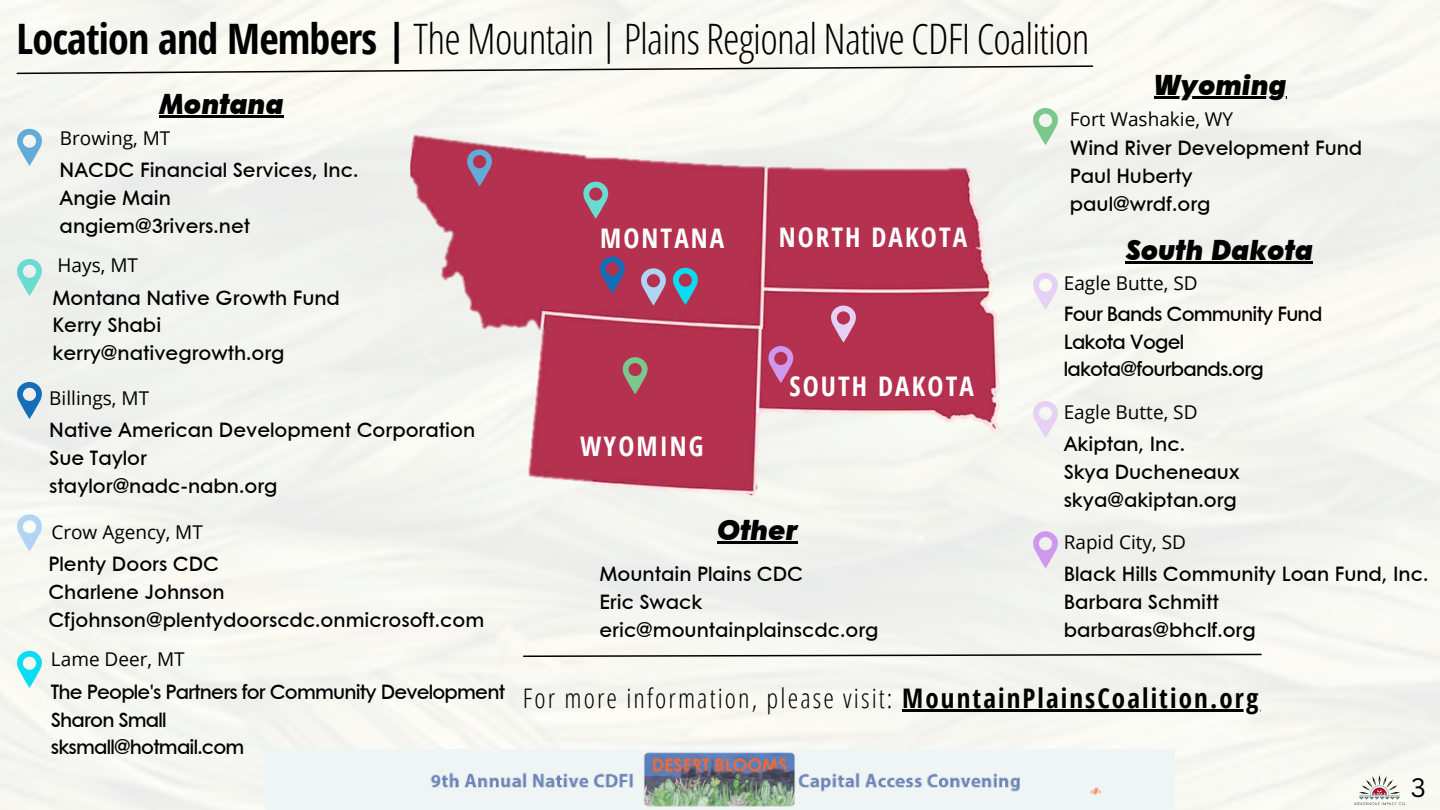
<style>
.page{position:relative;width:1440px;height:810px;background:#f4f5f0}
.page>*{position:absolute;margin:0;border:0;box-sizing:border-box;transform-origin:0 0}
.t1{font:300 42px "Open Sans Condensed";letter-spacing:-.02em;color:#000}
.t2{font:italic 900 28px "Century Gothic Paneuropean";color:#000}
.t3{font:300 27px "Open Sans Condensed";letter-spacing:.08em;color:#000}
.t4{font:700 27px "Open Sans Condensed";letter-spacing:.08em;color:#fff}
.t5{font:26px "Canva Sans";color:#000}
.t6{font:600 20px/27.8px "Century Gothic Paneuropean";color:#000}
.t7{font:600 20px/27.8px "Century Gothic Paneuropean";letter-spacing:-.04em;color:#000}
.t8{font:19px "Open Sans";color:#000}
.s1{font-weight:700}
</style>
<div class="page">
<img style="left:409px;top:130px;width:591px;height:370px">
<svg style="left:467px;top:149px;width:25px;height:37px"></svg>
<svg style="left:583px;top:182px;width:25px;height:37px"></svg>
<svg style="left:599px;top:257px;width:26px;height:37px"></svg>
<svg style="left:641px;top:268px;width:25px;height:38px"></svg>
<svg style="left:672px;top:268px;width:26px;height:37px"></svg>
<svg style="left:622px;top:357px;width:26px;height:37px"></svg>
<svg style="left:768px;top:346px;width:25px;height:37px"></svg>
<svg style="left:831px;top:306px;width:25px;height:37px"></svg>
<svg style="left:17px;top:129px;width:25px;height:37px"></svg>
<svg style="left:17px;top:382px;width:25px;height:37px"></svg>
<svg style="left:17px;top:259px;width:25px;height:37px"></svg>
<svg style="left:17px;top:514px;width:25px;height:38px"></svg>
<svg style="left:17px;top:651px;width:25px;height:37px"></svg>
<svg style="left:1033px;top:531px;width:25px;height:37px"></svg>
<svg style="left:1033px;top:273px;width:25px;height:37px"></svg>
<svg style="left:1033px;top:401px;width:25px;height:37px"></svg>
<svg style="left:1033px;top:108px;width:25px;height:37px"></svg>
<svg style="left:522px;top:653px;width:741px;height:5px"></svg>
<svg style="left:16px;top:65px;width:1078px;height:10px"></svg>
<img style="left:1354px;top:774px;width:52px;height:36px">
<img style="left:266px;top:749px;width:909px;height:61px">
<hr style="left:160px;top:116px;width:124px;height:2px;background:#000">
<hr style="left:1126px;top:261px;width:187px;height:2px;background:#000">
<hr style="left:1154px;top:97px;width:133px;height:2px;background:#000">
<hr style="left:717px;top:541px;width:81px;height:3px;background:#000">
<hr style="left:902px;top:709px;width:358px;height:2px;background:#000">
<p class="t1" style="left:16px;top:9px;width:1075px"><span class="s1">Location and Members |</span> The Mountain | Plains Regional Native CDFI Coalition</p>
<p class="t2" style="left:160px;top:93px;width:126px">Montana</p>
<p class="t8" style="left:60px;top:124px;width:112px">Browing, MT</p>
<h3 class="t6" style="left:60px;top:158px;width:300px">NACDC Financial Services, Inc.<br>Angie Main angiem@3rivers.net</h3>
<p class="t8" style="left:58px;top:252px;width:82px">Hays, MT</p>
<p class="t6" style="left:52px;top:285px;width:289px">Montana Native Growth Fund<br>Kerry Shabi kerry@nativegrowth.org</p>
<p class="t8" style="left:49px;top:384px;width:101px">Billings, MT</p>
<h5 class="t6" style="left:49px;top:418px;width:427px">Native American Development Corporation<br>Sue Taylor<br>staylor@nadc-nabn.org</h5>
<p class="t8" style="left:51px;top:519px;width:153px">Crow Agency, MT</p>
<h5 class="t6" style="left:48px;top:552px;width:437px">Plenty Doors CDC<br>Charlene Johnson<br>Cfjohnson@plentydoorscdc.onmicrosoft.com</h5>
<p class="t8" style="left:51px;top:646px;width:135px">Lame Deer, MT</p>
<p class="t7" style="left:51px;top:680px;width:456px">The People's Partners for Community Development<br>Sharon Small<br>sksmall@hotmail.com</p>
<p class="t2" style="left:1154px;top:74px;width:134px">Wyoming</p>
<p class="t8" style="left:1070px;top:105px;width:165px">Fort Washakie, WY</p>
<h1 class="t4" style="left:600px;top:219px;width:126px">MONTANA</h1>
<p class="t4" style="left:580px;top:428px;width:125px">WYOMING</p>
<h5 class="t4" style="left:779px;top:218px;width:190px">NORTH DAKOTA</h5>
<h3 class="t4" style="left:789px;top:367px;width:186px">SOUTH DAKOTA</h3>
<h5 class="t2" style="left:717px;top:519px;width:82px">Other</h5>
<h3 class="t6" style="left:599px;top:562px;width:281px">Mountain Plains CDC<br>Eric Swack eric@mountainplainscdc.org</h3>
<p class="t6" style="left:1070px;top:136px;width:294px">Wind River Development Fund<br>Paul Huberty<br>paul@wrdf.org</p>
<p class="t2" style="left:1126px;top:239px;width:189px">South Dakota</p>
<p class="t8" style="left:1064px;top:270px;width:135px">Eagle Butte, SD</p>
<p class="t7" style="left:1064px;top:302px;width:260px">Four Bands Community Fund<br>Lakota Vogel lakota@fourbands.org</p>
<h2 class="t8" style="left:1064px;top:398px;width:135px">Eagle Butte, SD</h2>
<p class="t6" style="left:1064px;top:432px;width:177px">Akiptan, Inc.<br>Skya Ducheneaux skya@akiptan.org</p>
<h2 class="t8" style="left:1064px;top:529px;width:124px">Rapid City, SD</h2>
<p class="t6" style="left:1064px;top:562px;width:366px">Black Hills Community Loan Fund, Inc.<br>Barbara Schmitt<br>barbaras@bhclf.org</p>
<p class="t3" style="left:523px;top:679px;width:737px">For more information, please visit: <span class="s1">MountainPlainsCoalition.org</span></p>
<p class="t5" style="left:1411px;top:769px;width:17px">3</p>
</div>
